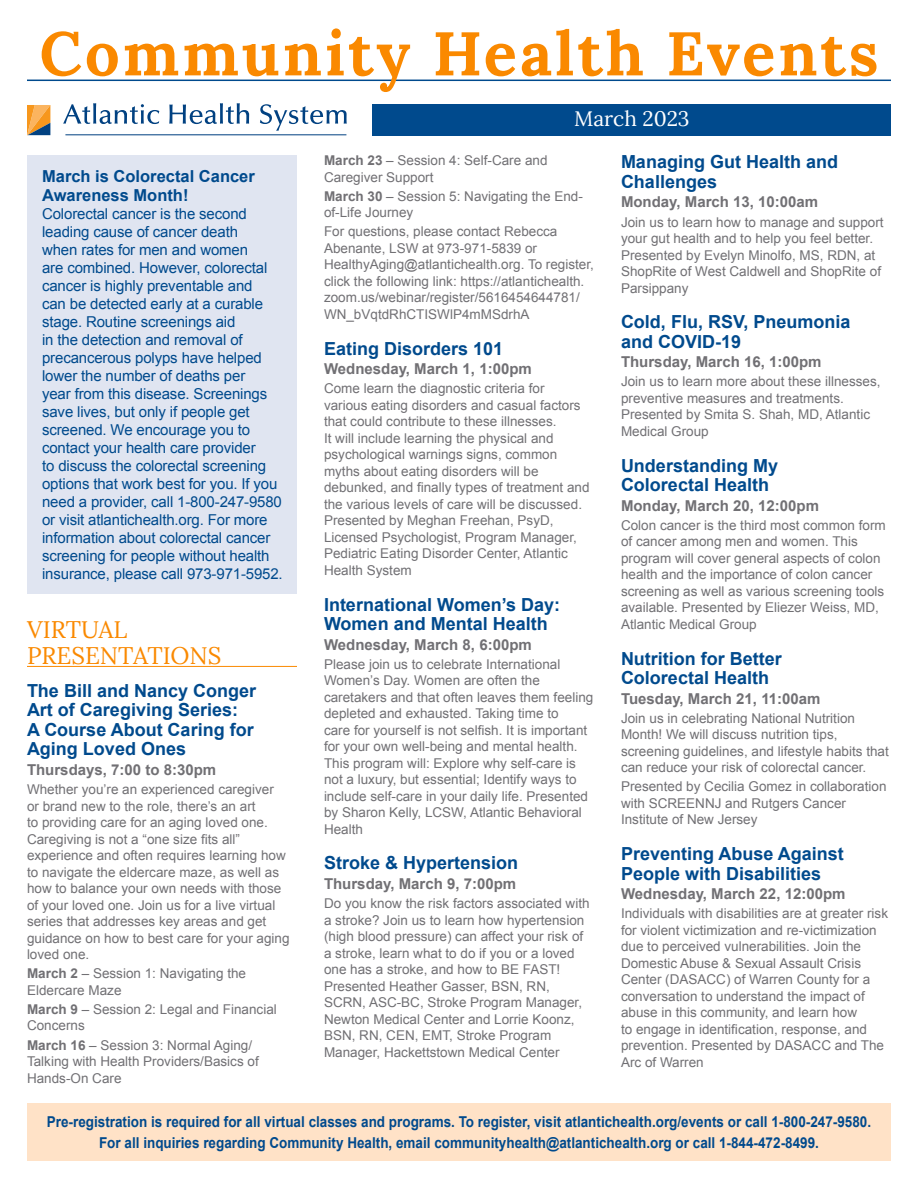
<style>
.page{position:relative;width:918px;height:1188px;background:#fff}
.page>*{position:absolute;margin:0;border:0;box-sizing:border-box;transform-origin:0 0}
.t1{font:700 61.5px "Lora";letter-spacing:.05em;color:#fa8900}
.Program_Series_Heads{font:24px/25.5px "Lora";color:#fa8900}
.t2{font:21px "Lora";color:#fff}
.Program_Names{font:700 18px/19.5px "Arial";color:#004a8d}
.Body{font:700 16.5px/19.5px "Arial";color:#004a8d}
.Body-2{font:15px/18px "Arial";letter-spacing:-.01em;color:#004a8d}
.Register{font:700 15px/21px "Arial";color:#004a8d;text-align:center;scale:.9 1}
.Dates{font:700 15px "Arial";color:#717074}
.Body-3{font:13.5px/16.5px "Arial";color:#717074}
.s1{font-weight:700}
</style>
<div class="page">
<hr style="left:27px;top:666px;width:270px;height:1px;background:#fa8900">
<div style="left:27px;top:155px;width:270px;height:439px;background:#e0e5f1"></div>
<div style="left:373px;top:105px;width:518px;height:31px;background:#004a8d"></div>
<hr style="left:27px;top:80px;width:864px;height:1px;background:#004a8d">
<svg style="left:27px;top:105px;width:23px;height:30px"></svg>
<svg style="left:63px;top:103px;width:284px;height:32px"></svg>
<div style="left:27px;top:1104px;width:864px;height:57px;background:#ffe2c7"></div>
<p class="t1" style="left:40px;top:1px;width:840px">Community Health Events</p>
<p class="Body" style="left:42px;top:167px;width:214px">March is Colorectal Cancer<br>Awareness Month!</p>
<p class="Body-2" style="left:42px;top:205px;width:242px">Colorectal cancer is the second leading cause of cancer death<br>when rates for men and women<br>are combined. However, colorectal cancer is highly preventable and<br>can be detected early at a curable stage. Routine screenings aid<br>in the detection and removal of precancerous polyps have helped lower the number of deaths per<br>year from this disease. Screenings save lives, but only if people get screened. We encourage you to contact your health care provider<br>to discuss the colorectal screening options that work best for you. If you need a provider, call 1-800-247-9580 or visit atlantichealth.org. For more information about colorectal cancer screening for people without health insurance, please call 973-971-5952.</p>
<p class="Program_Series_Heads" style="left:27px;top:616px;width:196px">VIRTUAL<br>PRESENTATIONS</p>
<p class="Program_Names" style="left:27px;top:681px;width:231px">The Bill and Nancy Conger<br>Art of Caregiving Series:<br>A Course About Caring for<br>Aging Loved Ones</p>
<p class="Dates" style="left:27px;top:760px;width:191px">Thursdays, 7:00 to 8:30pm</p>
<p class="Body-3" style="left:27px;top:781px;width:264px">Whether you’re an experienced caregiver<br>or brand new to the role, there’s an art<br>to providing care for an aging loved one.<br>Caregiving is not a “one size fits all” experience and often requires learning how to navigate the eldercare maze, as well as how to balance your own needs with those of your loved one. Join us for a live virtual series that addresses key areas and get guidance on how to best care for your aging loved one.</p>
<p class="Body-3" style="left:27px;top:965px;width:221px"><span class="s1">March 2</span> – Session 1: Navigating the<br>Eldercare Maze</p>
<p class="Body-3" style="left:27px;top:1001px;width:251px"><span class="s1">March 9</span> – Session 2: Legal and Financial<br>Concerns</p>
<p class="Body-3" style="left:27px;top:1037px;width:233px"><span class="s1">March 16</span> – Session 3: Normal Aging/<br>Talking with Health Providers/Basics of<br>Hands-On Care</p>
<p class="t2" style="left:574px;top:103px;width:117px">March 2023</p>
<p class="Body-3" style="left:324px;top:152px;width:225px"><span class="s1">March 23</span> – Session 4: Self-Care and<br>Caregiver Support</p>
<p class="Body-3" style="left:324px;top:188px;width:260px"><span class="s1">March 30</span> – Session 5: Navigating the End&shy;of-Life Journey</p>
<p class="Body-3" style="left:324px;top:224px;width:272px">For questions, please contact Rebecca Abenante, LSW at 973-971-5839 or HealthyAging@atlantichealth.org. To register, click the following link: https://atlantichealth. zoom.us/webinar/register/5616454644781/ WN_bVqtdRhCTISWlP4mMSdrhA</p>
<p class="Program_Names" style="left:324px;top:339px;width:181px">Eating Disorders 101</p>
<p class="Dates" style="left:324px;top:359px;width:209px">Wednesday, March 1, 1:00pm</p>
<p class="Body-3" style="left:324px;top:381px;width:267px">Come learn the diagnostic criteria for various eating disorders and casual factors that could contribute to these illnesses.<br>It will include learning the physical and psychological warnings signs, common myths about eating disorders will be debunked, and finally types of treatment and the various levels of care will be discussed.<br>Presented by Meghan Freehan, PsyD, Licensed Psychologist, Program Manager, Pediatric Eating Disorder Center, Atlantic Health System</p>
<p class="Program_Names" style="left:324px;top:595px;width:238px">International Women’s Day:<br>Women and Mental Health</p>
<p class="Dates" style="left:324px;top:634px;width:209px">Wednesday, March 8, 6:00pm</p>
<p class="Body-3" style="left:324px;top:656px;width:271px">Please join us to celebrate International Women’s Day. Women are often the caretakers and that often leaves them feeling depleted and exhausted. Taking time to<br>care for yourself is not selfish. It is important for your own well-being and mental health.<br>This program will: Explore why self-care is not a luxury, but essential; Identify ways to include self-care in your daily life. Presented by Sharon Kelly, LCSW, Atlantic Behavioral Health</p>
<p class="Program_Names" style="left:324px;top:854px;width:196px">Stroke &amp; Hypertension</p>
<p class="Dates" style="left:324px;top:874px;width:194px">Thursday, March 9, 7:00pm</p>
<p class="Body-3" style="left:324px;top:895px;width:267px">Do you know the risk factors associated with a stroke? Join us to learn how hypertension (high blood pressure) can affect your risk of a stroke, learn what to do if you or a loved one has a stroke, and how to BE FAST!<br>Presented Heather Gasser, BSN, RN, SCRN, ASC-BC, Stroke Program Manager, Newton Medical Center and Lorrie Koonz, BSN, RN, CEN, EMT, Stroke Program Manager, Hackettstown Medical Center</p>
<p class="Program_Names" style="left:621px;top:153px;width:219px">Managing Gut Health and<br>Challenges</p>
<p class="Dates" style="left:621px;top:192px;width:199px">Monday, March 13, 10:00am</p>
<p class="Body-3" style="left:621px;top:214px;width:264px">Join us to learn how to manage and support your gut health and to help you feel better.<br>Presented by Evelyn Minolfo, MS, RDN, at ShopRite of West Caldwell and ShopRite of Parsippany</p>
<p class="Program_Names" style="left:621px;top:313px;width:231px">Cold, Flu, RSV, Pneumonia and COVID-19</p>
<p class="Dates" style="left:621px;top:352px;width:202px">Thursday, March 16, 1:00pm</p>
<p class="Body-3" style="left:621px;top:374px;width:261px">Join us to learn more about these illnesses, preventive measures and treatments.<br>Presented by Smita S. Shah, MD, Atlantic Medical Group</p>
<p class="Program_Names" style="left:621px;top:456px;width:159px">Understanding My<br>Colorectal Health</p>
<p class="Dates" style="left:621px;top:496px;width:200px">Monday, March 20, 12:00pm</p>
<p class="Body-3" style="left:621px;top:517px;width:266px">Colon cancer is the third most common form of cancer among men and women. This program will cover general aspects of colon health and the importance of colon cancer screening as well as various screening tools available. Presented by Eliezer Weiss, MD, Atlantic Medical Group</p>
<p class="Program_Names" style="left:621px;top:649px;width:162px">Nutrition for Better<br>Colorectal Health</p>
<p class="Dates" style="left:621px;top:688px;width:201px">Tuesday, March 21, 11:00am</p>
<p class="Body-3" style="left:621px;top:710px;width:269px">Join us in celebrating National Nutrition Month! We will discuss nutrition tips, screening guidelines, and lifestyle habits that can reduce your risk of colorectal cancer.</p>
<p class="Body-3" style="left:621px;top:779px;width:267px">Presented by Cecilia Gomez in collaboration with SCREENNJ and Rutgers Cancer<br>Institute of New Jersey</p>
<p class="Program_Names" style="left:621px;top:845px;width:224px">Preventing Abuse Against<br>People with Disabilities</p>
<p class="Dates" style="left:621px;top:884px;width:226px">Wednesday, March 22, 12:00pm</p>
<p class="Body-3" style="left:621px;top:906px;width:269px">Individuals with disabilities are at greater risk for violent victimization and re-victimization due to perceived vulnerabilities. Join the Domestic Abuse &amp; Sexual Assault Crisis Center (DASACC) of Warren County for a conversation to understand the impact of abuse in this community, and learn how<br>to engage in identification, response, and prevention. Presented by DASACC and The Arc of Warren</p>
<p class="Register" style="left:47px;top:1111px;width:917px">Pre-registration is required for all virtual classes and programs. To register, visit atlantichealth.org/events or call 1-800-247-9580.<br>For all inquiries regarding Community Health, email communityhealth@atlantichealth.org or call 1-844-472-8499.</p>
</div>
